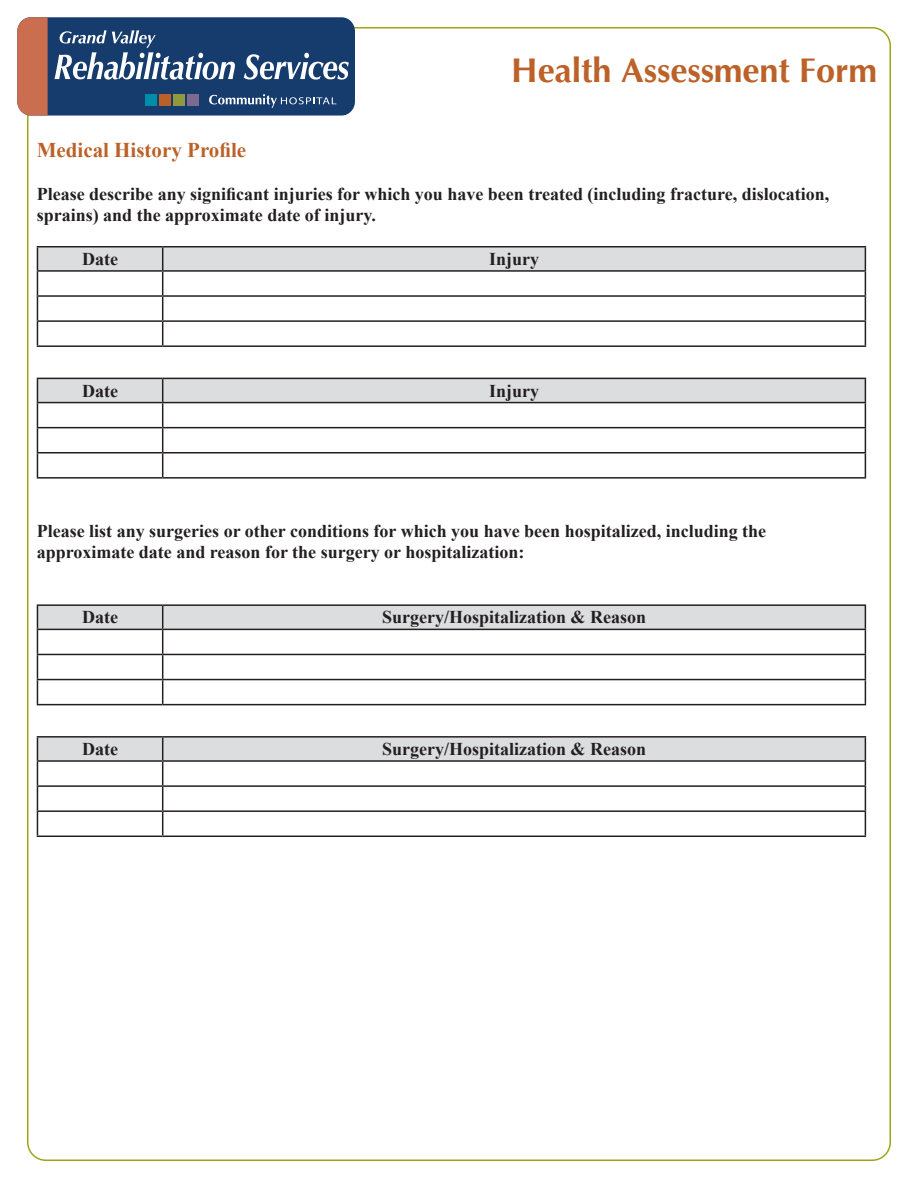
<style>
.page{position:relative;width:918px;height:1188px;background:#fff}
.page>*{position:absolute;margin:0;border:0;box-sizing:border-box;transform-origin:0 0}
.t1{font:700 34.05px "Optima";color:#bc6128}
.t2{font:700 21px "Times New Roman";color:#bb6128}
.t3{font:700 18px/21.6px "Times New Roman";color:#231f20}
</style>
<div class="page">
<hr style="left:37px;top:246px;width:126px;height:2px;background:#231f20">
<hr style="left:163px;top:246px;width:703px;height:2px;background:#231f20">
<svg style="left:37px;top:247px;width:829px;height:98px"></svg>
<hr style="left:37px;top:345px;width:126px;height:2px;background:#231f20">
<hr style="left:163px;top:345px;width:703px;height:2px;background:#231f20">
<svg style="left:37px;top:378px;width:829px;height:99px"></svg>
<hr style="left:37px;top:477px;width:126px;height:2px;background:#231f20">
<hr style="left:163px;top:477px;width:703px;height:2px;background:#231f20">
<hr style="left:37px;top:604px;width:126px;height:2px;background:#231f20">
<hr style="left:163px;top:604px;width:703px;height:2px;background:#231f20">
<svg style="left:37px;top:605px;width:829px;height:99px"></svg>
<hr style="left:37px;top:704px;width:126px;height:1px;background:#231f20">
<hr style="left:163px;top:704px;width:703px;height:1px;background:#231f20">
<hr style="left:37px;top:736px;width:126px;height:2px;background:#231f20">
<hr style="left:163px;top:736px;width:703px;height:2px;background:#231f20">
<svg style="left:37px;top:737px;width:829px;height:99px"></svg>
<hr style="left:37px;top:836px;width:126px;height:1px;background:#231f20">
<hr style="left:163px;top:836px;width:703px;height:1px;background:#231f20">
<div style="left:17px;top:17px;width:338px;height:99px;background:#163c6d;border-radius:14px"></div>
<div style="left:145px;top:94px;width:12px;height:12px;background:#008da9"></div>
<div style="left:159px;top:94px;width:12px;height:12px;background:#ba6128"></div>
<div style="left:173px;top:94px;width:12px;height:12px;background:#90993e"></div>
<div style="left:187px;top:94px;width:12px;height:12px;background:#7c6a91"></div>
<svg style="left:209px;top:94px;width:127px;height:14px"></svg>
<svg style="left:17px;top:17px;width:31px;height:99px;background:#c87055"></svg>
<svg style="left:54px;top:30px;width:181px;height:50px"></svg>
<svg style="left:244px;top:53px;width:105px;height:27px"></svg>
<p class="t2" style="left:37px;top:135px;width:211px">Medical History Profile</p>
<p class="t1" style="left:511px;top:49px;width:367px">Health Assessment Form</p>
<p class="t3" style="left:37px;top:182px;width:794px">Please describe any significant injuries for which you have been treated (including fracture, dislocation, sprains) and the approximate date of injury.</p>
<p class="t3" style="left:82px;top:248px;width:37px">Date</p>
<p class="t3" style="left:489px;top:248px;width:52px">Injury</p>
<p class="t3" style="left:82px;top:379px;width:37px">Date</p>
<p class="t3" style="left:489px;top:379px;width:52px">Injury</p>
<p class="t3" style="left:37px;top:519px;width:731px">Please list any surgeries or other conditions for which you have been hospitalized, including the approximate date and reason for the surgery or hospitalization:</p>
<p class="t3" style="left:82px;top:606px;width:37px">Date</p>
<p class="t3" style="left:382px;top:606px;width:266px">Surgery/Hospitalization &amp; Reason</p>
<p class="t3" style="left:82px;top:738px;width:37px">Date</p>
<p class="t3" style="left:382px;top:738px;width:266px">Surgery/Hospitalization &amp; Reason</p>
</div>
